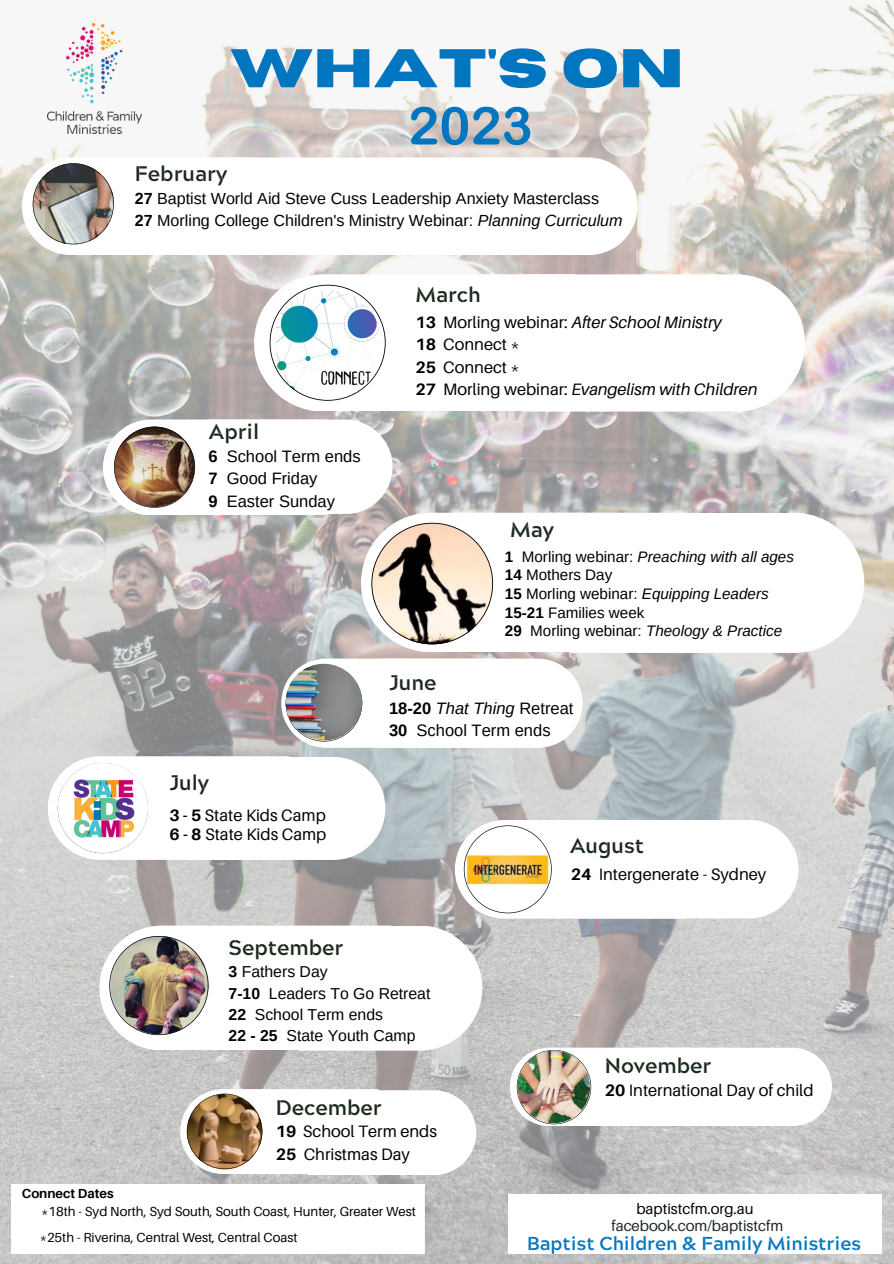
<style>
.page{position:relative;width:894px;height:1264px;background:#fff}
.page>*{position:absolute;margin:0;border:0;box-sizing:border-box;transform-origin:0 0}
.t1{font:700 54.3px "Horizon";color:#0076c0}
.t2{font:700 52.35px "Arial Rounded MT Pro";color:#0076c0}
.t3{font:700 21px "Acherus Militant 1";color:#1c291c}
.t4{font:700 18.75px "Acherus Militant 1";color:#0076c0}
.t5{font:16.5px/22.5px "Aileron";color:#000}
.t6{font:16.5px/22.5px "Arimo";color:#000}
.t7{font:16.05px/21.9px "Arimo";color:#000}
.t8{font:15.75px/21.5px "Arimo";color:#000}
.t9{font:15.15px/18.6px "Arimo";color:#000}
.t10{font:15px "Aileron";color:#1c291c}
.t11{font:15px "Aileron";color:#000}
.t12{font:13.2px/26px "Aileron";color:#000}
.t13{font:700 13.2px "Aileron";color:#000}
.s1{font-weight:700}
.s2{font-style:italic}
</style>
<div class="page">
<img style="left:0;top:0;width:893px;height:1263px">
<div style="left:508px;top:1194px;width:373px;height:59px;background:#fff"></div>
<svg style="left:22px;top:157px;width:615px;height:98px"></svg>
<svg style="left:48px;top:756px;width:337px;height:104px"></svg>
<svg style="left:254px;top:274px;width:550px;height:137px"></svg>
<svg style="left:99px;top:925px;width:383px;height:125px"></svg>
<svg style="left:509px;top:1047px;width:322px;height:79px"></svg>
<svg style="left:180px;top:1089px;width:296px;height:86px"></svg>
<img style="left:11px;top:1184px;width:413px;height:69px">
<svg style="left:454px;top:820px;width:344px;height:98px"></svg>
<svg style="left:103px;top:419px;width:761px;height:328px"></svg>
<img style="left:48px;top:24px;width:93px;height:109px">
<img style="left:285px;top:663px;width:77px;height:77px;border-radius:50%">
<img style="left:517px;top:1050px;width:73px;height:73px;border-radius:50%">
<img style="left:58px;top:763px;width:90px;height:90px;border-radius:50%">
<h1 class="t1" style="left:230px;top:42px;width:455px">WHAT'S ON</h1>
<h2 class="t2" style="left:408px;top:106px;width:126px">2023</h2>
<p class="t3" style="left:135px;top:165px;width:94px">February</p>
<p class="t7" style="left:135px;top:187px;width:489px"><span class="s1">27</span> Baptist World Aid Steve Cuss Leadership Anxiety Masterclass<br><span class="s1">27</span> Morling College Children's Ministry Webinar: <span class="s2">Planning Curriculum</span></p>
<p class="t3" style="left:209px;top:424px;width:52px">April</p>
<p class="t6" style="left:208px;top:444px;width:154px"><span class="s1">6</span> School Term ends<br><span class="s1">7</span> Good Friday<br><span class="s1">9</span> Easter Sunday</p>
<p class="t3" style="left:169px;top:774px;width:41px">July</p>
<p class="t5" style="left:169px;top:805px;width:158px;line-height:19.5px"><span class="s1">3 - 5</span> State Kids Camp<br><span class="s1">6 - 8</span> State Kids Camp</p>
<p class="t3" style="left:415px;top:287px;width:67px">March</p>
<p class="t5" style="left:415px;top:310px;width:343px"><span class="s1">13</span> Morling webinar: <span class="s2">After School Ministry<br></span><span class="s1">18</span> Connect *<br><span class="s1">25</span> Connect *<br><span class="s1">27</span> Morling webinar: <span class="s2">Evangelism with Children</span></p>
<p class="t3" style="left:510px;top:521px;width:45px">May</p>
<p class="t9" style="left:505px;top:547px;width:290px"><span class="s1">1</span> Morling webinar: <span class="s2">Preaching with all ages<br></span><span class="s1">14</span> Mothers Day<br><span class="s1">15</span> Morling webinar: <span class="s2">Equipping Leaders<br></span><span class="s1">15-21</span> Families week<br><span class="s1">29</span> Morling webinar: <span class="s2">Theology &amp; Practice</span></p>
<p class="t3" style="left:389px;top:675px;width:49px">June</p>
<p class="t6" style="left:389px;top:696px;width:186px"><span class="s1">18-20</span> <span class="s2">That Thing</span> Retreat<br><span class="s1">30</span> School Term ends</p>
<p class="t3" style="left:570px;top:838px;width:76px">August</p>
<p class="t5" style="left:570px;top:862px;width:197px"><span class="s1">24</span> Intergenerate - Sydney</p>
<p class="t3" style="left:228px;top:939px;width:116px">September</p>
<p class="t8" style="left:228px;top:960px;width:203px"><span class="s1">3</span> Fathers Day<br><span class="s1">7-10</span> Leaders To Go Retreat<br><span class="s1">22</span> School Term ends<br><span class="s1">22 - 25</span> State Youth Camp</p>
<p class="t3" style="left:276px;top:1099px;width:107px">December</p>
<p class="t5" style="left:276px;top:1119px;width:163px"><span class="s1">19</span> School Term ends<br><span class="s1">25</span> Christmas Day</p>
<p class="t13" style="left:22px;top:1185px;width:93px">Connect Dates</p>
<p class="t12" style="left:40px;top:1197px;width:377px">*18th - Syd North, Syd South, South Coast, Hunter, Greater West *25th - Riverina, Central West, Central Coast</p>
<p class="t3" style="left:604px;top:1057px;width:108px">November</p>
<p class="t5" style="left:604px;top:1078px;width:210px"><span class="s1">20</span> International Day of child</p>
<p class="t11" style="left:636px;top:1199px;width:119px">baptistcfm.org.au</p>
<p class="t10" style="left:611px;top:1216px;width:173px">facebook.com/baptistcfm</p>
<p class="t4" style="left:527px;top:1236px;width:335px">Baptist Children &amp; Family Ministries</p>
</div>
